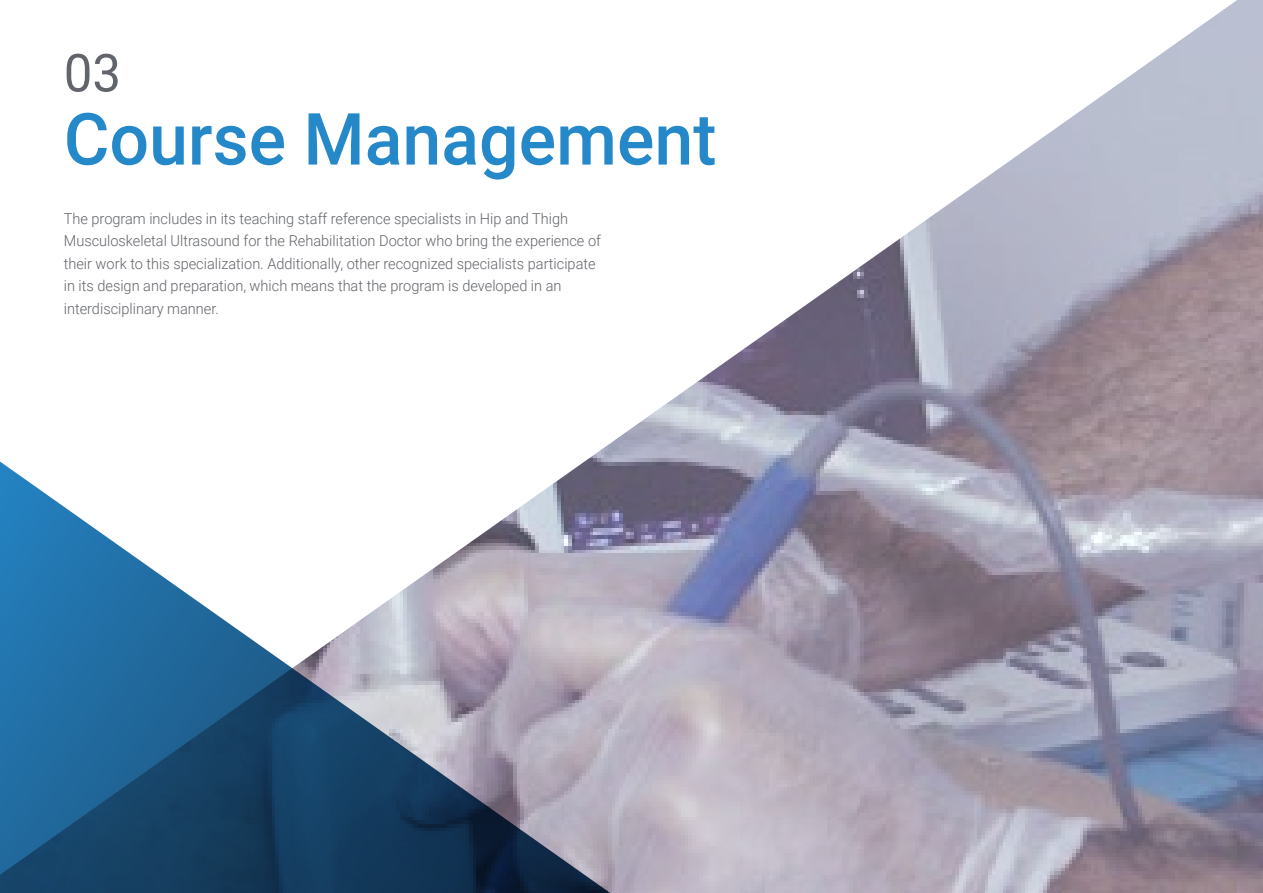
<style>
.page{position:relative;width:1263px;height:893px;background:#fff}
.page>*{position:absolute;margin:0;border:0;box-sizing:border-box;transform-origin:0 0}
.t1{font:500 72px "Roboto";color:#2488c9}
.t2{font:52.5px "Roboto";color:#61646a}
.t3{font:300 15px/22.5px "Roboto";color:#61646a}
</style>
<div class="page">
<img style="left:607px;top:0;width:656px;height:893px">
<svg style="left:0;top:446px;width:640px;height:447px"></svg>
<h2 class="t2" style="left:64px;top:36px;width:59px">03</h2>
<h1 class="t1" style="left:64px;top:89px;width:654px">Course Management</h1>
<p class="t3" style="left:64px;top:207px;width:539px">The program includes in its teaching staff reference specialists in Hip and Thigh Musculoskeletal Ultrasound for the Rehabilitation Doctor who bring the experience of their work to this specialization. Additionally, other recognized specialists participate in its design and preparation, which means that the program is developed in an interdisciplinary manner.</p>
</div>
